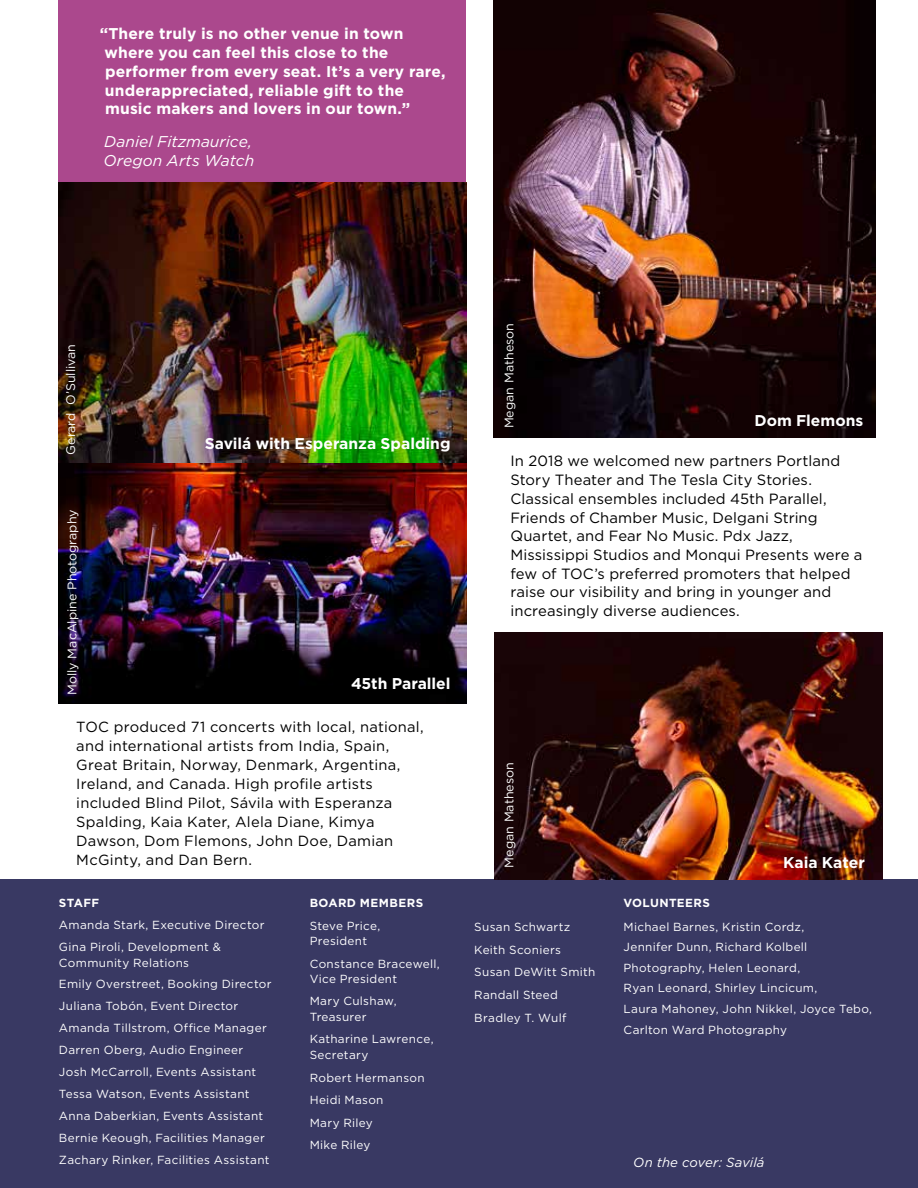
<style>
.page{position:relative;width:918px;height:1188px;background:#fff}
.page>*{position:absolute;margin:0;border:0;box-sizing:border-box;transform-origin:0 0}
.t1{font:700 15.6px/18.8px "Gotham";letter-spacing:.005em;color:#fff}
.t2{font:italic 15.6px/18.8px "Gotham";letter-spacing:.005em;color:#fff}
.t3{font:14.85px/18.8px "Gotham";letter-spacing:.005em;color:#000}
.t4{font:14.7px/19px "Gotham";letter-spacing:.02em;color:#000}
.t5{font:italic 13.2px "Gotham";letter-spacing:.005em;color:#fff}
.t6{font:12.45px "Gotham";color:#fff}
.t7{font:11.7px/21.9px "Gotham";letter-spacing:.025em;color:#fff}
.t8{font:700 11.7px "Gotham";letter-spacing:.03em;color:#fff}
</style>
<div class="page">
<div style="left:59px;top:0;width:407px;height:201px;background:#ab488d"></div>
<div style="left:0;top:879px;width:918px;height:309px;background:#393963"></div>
<img style="left:494px;top:0;width:381px;height:438px">
<img style="left:494px;top:632px;width:388px;height:247px">
<img style="left:59px;top:183px;width:407px;height:520px">
<h1 class="t1" style="left:105px;top:24px;width:342px;text-indent:-5px">“There truly is no other venue in town where you can feel this close to the performer from every seat. It’s a very rare, underappreciated, reliable gift to the music makers and lovers in our town.”</h1>
<h1 class="t2" style="left:103px;top:132px;width:152px">Daniel Fitzmaurice,<br>Oregon Arts Watch</h1>
<p class="t6" style="left:64px;top:455px;width:112px;rotate:-90deg">Gerard O’Sullivan</p>
<p class="t6" style="left:65px;top:695px;width:187px;rotate:-90deg">Molly MacAlpine Photography</p>
<h1 class="t1" style="left:205px;top:434px;width:247px">Savilá with Esperanza Spalding</h1>
<h1 class="t1" style="left:351px;top:674px;width:101px">45th Parallel</h1>
<p class="t4" style="left:76px;top:717px;width:349px">TOC produced 71 concerts with local, national, and international artists from India, Spain, Great Britain, Norway, Denmark, Argentina, Ireland, and Canada. High profile artists included Blind Pilot, Sávila with Esperanza Spalding, Kaia Kater, Alela Diane, Kimya Dawson, Dom Flemons, John Doe, Damian McGinty, and Dan Bern.</p>
<p class="t8" style="left:59px;top:896px;width:42px">STAFF</p>
<p class="t7" style="left:59px;top:914px;width:207px">Amanda Stark, Executive Director<br>Gina Piroli, Development &amp;</p>
<p class="t7" style="left:59px;top:951px;width:214px">Community Relations<br>Emily Overstreet, Booking Director<br>Juliana Tobón, Event Director<br>Amanda Tillstrom, Office Manager<br>Darren Oberg, Audio Engineer<br>Josh McCarroll, Events Assistant<br>Tessa Watson, Events Assistant<br>Anna Daberkian, Events Assistant<br>Bernie Keough, Facilities Manager<br>Zachary Rinker, Facilities Assistant</p>
<p class="t8" style="left:310px;top:896px;width:115px">BOARD MEMBERS</p>
<p class="t7" style="left:310px;top:917px;width:72px;line-height:15.8px">Steve Price,<br>President</p>
<p class="t7" style="left:310px;top:955px;width:132px;line-height:15.8px">Constance Bracewell,<br>Vice President</p>
<p class="t7" style="left:310px;top:993px;width:89px;line-height:15.8px">Mary Culshaw,<br>Treasurer</p>
<p class="t7" style="left:310px;top:1031px;width:125px;line-height:15.8px">Katharine Lawrence,<br>Secretary</p>
<p class="t7" style="left:310px;top:1066px;width:117px;line-height:22.6px">Robert Hermanson<br>Heidi Mason<br>Mary Riley<br>Mike Riley</p>
<p class="t6" style="left:502px;top:428px;width:107px;rotate:-90deg">Megan Matheson</p>
<h1 class="t1" style="left:755px;top:411px;width:110px">Dom Flemons</h1>
<p class="t3" style="left:510px;top:452px;width:354px">In 2018 we welcomed new partners Portland Story Theater and The Tesla City Stories.<br>Classical ensembles included 45th Parallel, Friends of Chamber Music, Delgani String Quartet, and Fear No Music. Pdx Jazz, Mississippi Studios and Monqui Presents were a few of TOC’s preferred promoters that helped raise our visibility and bring in younger and increasingly diverse audiences.</p>
<p class="t6" style="left:502px;top:868px;width:107px;rotate:-90deg">Megan Matheson</p>
<p class="t7" style="left:474px;top:916px;width:123px;line-height:22.6px">Susan Schwartz<br>Keith Sconiers<br>Susan DeWitt Smith<br>Randall Steed<br>Bradley T. Wulf</p>
<h1 class="t1" style="left:783px;top:853px;width:83px">Kaia Kater</h1>
<p class="t8" style="left:624px;top:896px;width:88px">VOLUNTEERS</p>
<p class="t7" style="left:624px;top:916px;width:250px;line-height:20.5px">Michael Barnes, Kristin Cordz,<br>Jennifer Dunn, Richard Kolbell<br>Photography, Helen Leonard,<br>Ryan Leonard, Shirley Lincicum,<br>Laura Mahoney, John Nikkel, Joyce Tebo,<br>Carlton Ward Photography</p>
<p class="t5" style="left:633px;top:1155px;width:133px">On the cover: Savilá</p>
</div>
